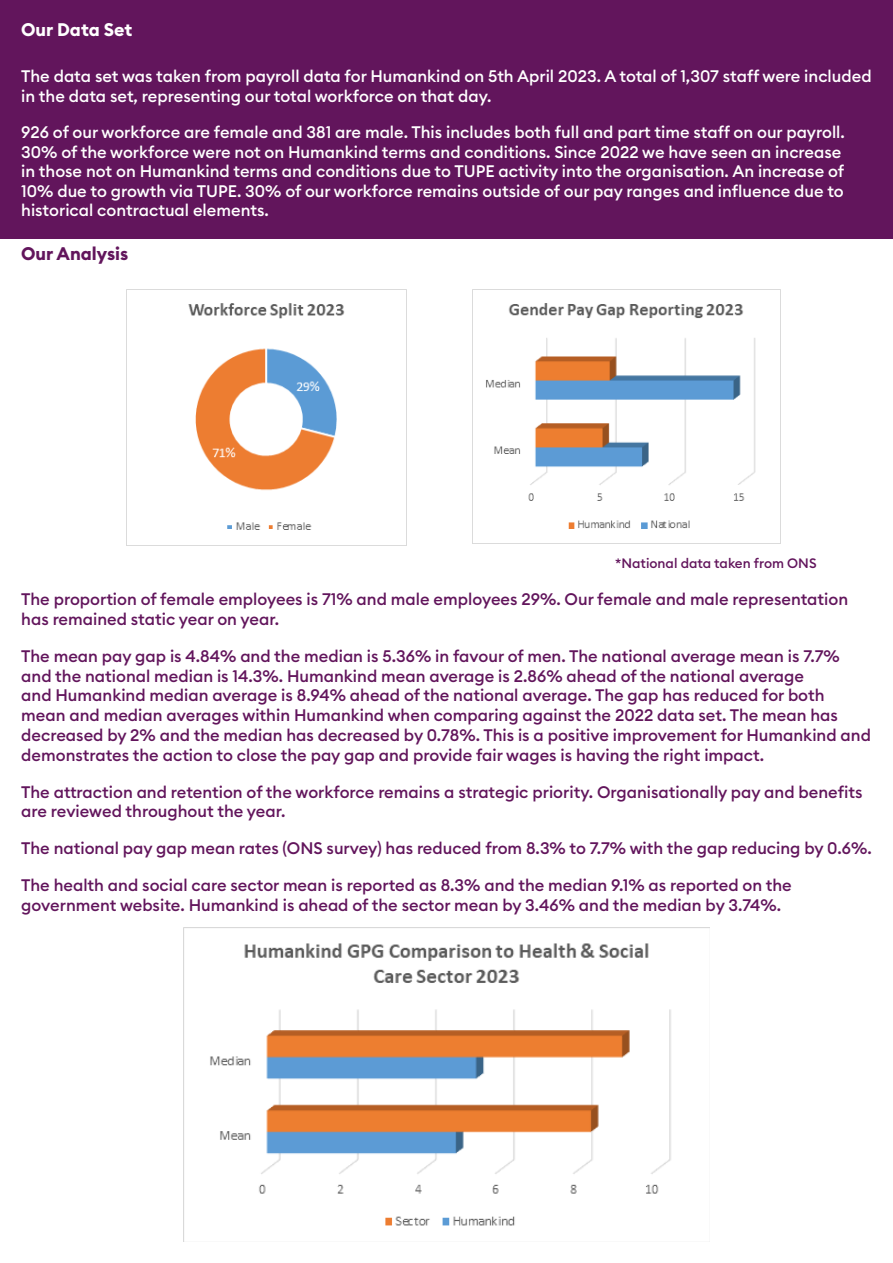
<style>
.page{position:relative;width:893px;height:1263px;background:#fff}
.page>*{position:absolute;margin:0;border:0;box-sizing:border-box;transform-origin:0 0}
.t1{font:700 18px "Euclid Circular B";color:#62155c}
.t2{font:700 18px "Euclid Circular B";color:#fff}
.t3{font:500 16.5px/19.8px "Euclid Circular B";color:#62155c}
.t4{font:500 16.5px/19.5px "Euclid Circular B";color:#fff}
.t5{font:500 13.5px "Euclid Circular B";color:#62155c}
</style>
<div class="page">
<div style="left:0;top:0;width:892px;height:238px;background:#62155c"></div>
<img style="left:126px;top:290px;width:219px;height:255px">
<img style="left:472px;top:290px;width:284px;height:253px">
<img style="left:184px;top:927px;width:526px;height:315px">
<p class="t2" style="left:21px;top:18px;width:113px">Our Data Set</p>
<p class="t4" style="left:21px;top:67px;width:852px">The data set was taken from payroll data for Humankind on 5th April 2023. A total of 1,307 staff were included in the data set, representing our total workforce on that day.</p>
<p class="t4" style="left:21px;top:123px;width:825px">926 of our workforce are female and 381 are male. This includes both full and part time staff on our payroll.<br>30% of the workforce were not on Humankind terms and conditions. Since 2022 we have seen an increase in those not on Humankind terms and conditions due to TUPE activity into the organisation. An increase of 10% due to growth via TUPE. 30% of our workforce remains outside of our pay ranges and influence due to historical contractual elements.</p>
<p class="t1" style="left:21px;top:242px;width:109px">Our Analysis</p>
<p class="t5" style="left:615px;top:555px;width:203px">*National data taken from ONS</p>
<p class="t3" style="left:21px;top:589px;width:828px">The proportion of female employees is 71% and male employees 29%. Our female and male representation has remained static year on year.</p>
<p class="t3" style="left:21px;top:646px;width:851px">The mean pay gap is 4.84% and the median is 5.36% in favour of men. The national average mean is 7.7% and the national median is 14.3%. Humankind mean average is 2.86% ahead of the national average<br>and Humankind median average is 8.94% ahead of the national average. The gap has reduced for both mean and median averages within Humankind when comparing against the 2022 data set. The mean has decreased by 2% and the median has decreased by 0.78%. This is a positive improvement for Humankind and demonstrates the action to close the pay gap and provide fair wages is having the right impact.</p>
<p class="t3" style="left:21px;top:782px;width:843px">The attraction and retention of the workforce remains a strategic priority. Organisationally pay and benefits are reviewed throughout the year.</p>
<p class="t3" style="left:21px;top:838px;width:852px">The national pay gap mean rates (ONS survey) has reduced from 8.3% to 7.7% with the gap reducing by 0.6%.</p>
<p class="t3" style="left:21px;top:875px;width:772px">The health and social care sector mean is reported as 8.3% and the median 9.1% as reported on the government website. Humankind is ahead of the sector mean by 3.46% and the median by 3.74%.</p>
</div>
